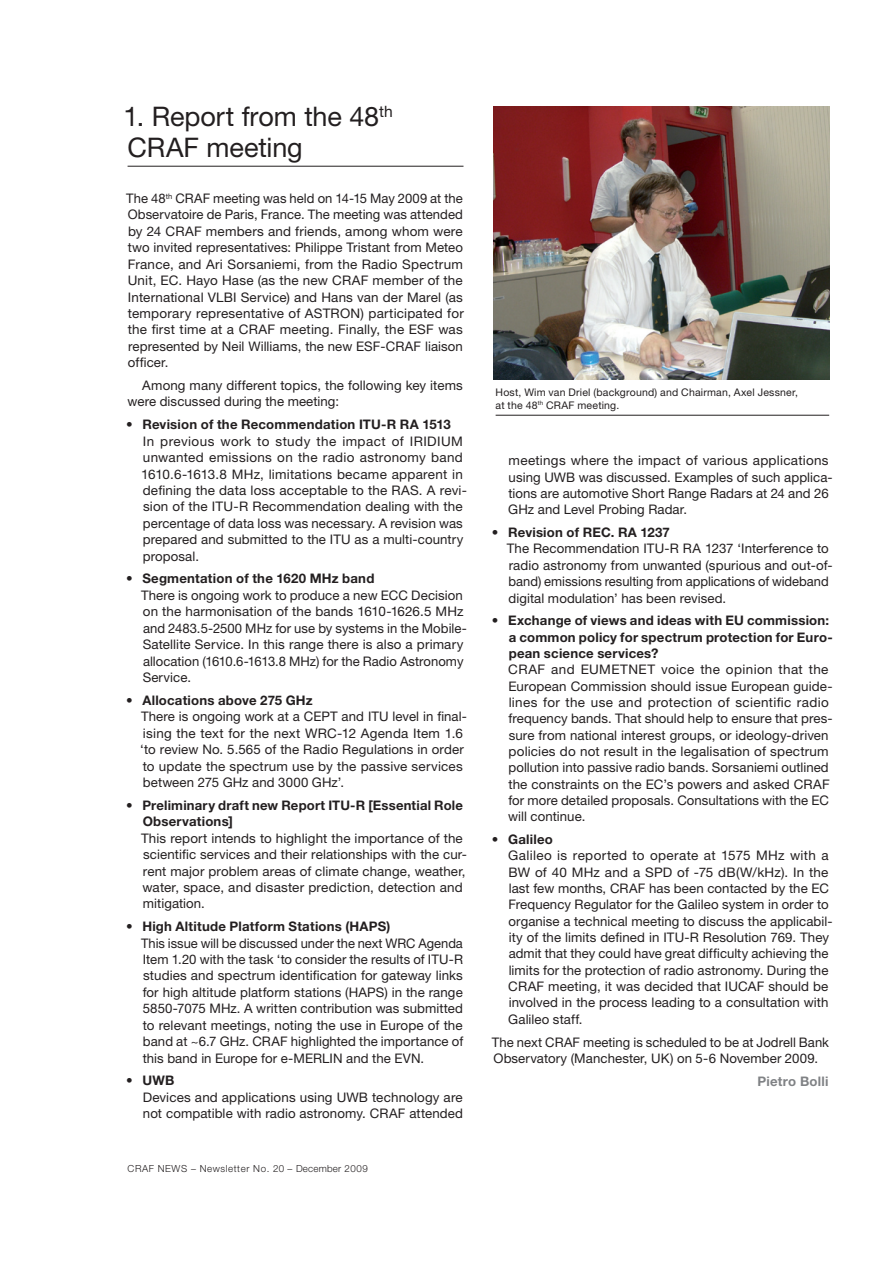
<style>
.page{position:relative;width:893px;height:1263px;background:#fff}
.page>*{position:absolute;margin:0;border:0;box-sizing:border-box;transform-origin:0 0}
.t1{font:27px/31.8px "Helvetica Neue LT Std";letter-spacing:-.005em;color:#231f20}
.t2{font:13.2px/16.4px "Helvetica Neue LT Std";letter-spacing:.005em;color:#231f20}
.t3{font:700 13.2px/16.4px "Helvetica Neue LT Std";letter-spacing:.015em;color:#231f20}
.t4{font:700 13.2px "Helvetica Neue LT Std";letter-spacing:.02em;color:#808285}
.t5{font:10.5px/12.8px "Helvetica Neue LT Std";letter-spacing:.02em;color:#231f20}
.t6{font:300 9.75px "Helvetica Neue LT Std";letter-spacing:.06em;color:#231f20}
.s1{font-weight:400}
</style>
<div class="page">
<hr style="left:128px;top:166px;width:335px;height:1px;background:#231f20">
<img style="left:493px;top:106px;width:336px;height:273px">
<hr style="left:496px;top:415px;width:333px;height:1px;background:#231f20">
<h1 class="t1" style="left:124px;top:100px;width:271px">1. Report from the 48<sup>th<br></sup>CRAF meeting</h1>
<p class="t2" style="left:126px;top:190px;width:339px;text-align:justify">The 48<sup>th</sup> CRAF meeting was held on 14-15 May 2009 at the Observatoire de Paris, France. The meeting was attended by 24 CRAF members and friends, among whom were two invited representatives: Philippe Tristant from Meteo France, and Ari Sorsaniemi, from the Radio Spectrum Unit, EC. Hayo Hase (as the new CRAF member of the International VLBI Service) and Hans van der Marel (as temporary representative of ASTRON) participated for the first time at a CRAF meeting. Finally, the ESF was represented by Neil Williams, the new ESF-CRAF liaison officer.</p>
<p class="t2" style="left:128px;top:377px;width:337px;text-indent:15px">Among many different topics, the following key items were discussed during the meeting:</p>
<p class="t3" style="left:126px;top:416px;width:326px">• Revision of the Recommendation ITU-R RA 1513</p>
<p class="t2" style="left:141px;top:432px;width:327px">In previous work to study the impact of IRIDIUM unwanted emissions on the radio astronomy band 1610.6-1613.8 MHz, limitations became apparent in defining the data loss acceptable to the RAS. A revi&shy;sion of the ITU-R Recommendation dealing with the percentage of data loss was necessary. A revision was prepared and submitted to the ITU as a multi-country proposal.</p>
<p class="t3" style="left:126px;top:570px;width:250px">• Segmentation of the 1620 MHz band</p>
<p class="t2" style="left:141px;top:587px;width:327px">There is ongoing work to produce a new ECC Decision on the harmonisation of the bands 1610-1626.5 MHz and 2483.5-2500 MHz for use by systems in the Mobile-Satellite Service. In this range there is also a primary allocation (1610.6-1613.8 MHz) for the Radio Astronomy Service.</p>
<p class="t3" style="left:126px;top:692px;width:188px">• Allocations above 275 GHz</p>
<p class="t2" style="left:140px;top:708px;width:328px">There is ongoing work at a CEPT and ITU level in final&shy;ising the text for the next WRC-12 Agenda Item 1.6 ‘to review No. 5.565 of the Radio Regulations in order to update the spectrum use by the passive services between 275 GHz and 3000 GHz’.</p>
<p class="t3" style="left:143px;top:796px;width:322px;text-indent:-16px">• Preliminary draft new Report ITU-R [Essential Role<br>Observations]</p>
<p class="t2" style="left:141px;top:829px;width:327px">This report intends to highlight the importance of the scientific services and their relationships with the cur&shy;rent major problem areas of climate change, weather, water, space, and disaster prediction, detection and mitigation.</p>
<p class="t3" style="left:126px;top:918px;width:266px">• High Altitude Platform Stations (HAPS)</p>
<p class="t2" style="left:141px;top:934px;width:324px;text-align:justify">This issue will be discussed under the next WRC Agenda Item 1.20 with the task ‘to consider the results of ITU-R studies and spectrum identification for gateway links for high altitude platform stations (HAPS) in the range 5850-7075 MHz. A written contribution was submitted to relevant meetings, noting the use in Europe of the band at ~6.7 GHz. CRAF highlighted the importance of this band in Europe for e-MERLIN and the EVN.</p>
<p class="t3" style="left:126px;top:1072px;width:50px">• UWB</p>
<p class="t2" style="left:143px;top:1089px;width:322px">Devices and applications using UWB technology are not compatible with radio astronomy. CRAF attended</p>
<p class="t6" style="left:128px;top:1163px;width:242px">CRAF NEWS – Newsletter No. 20 – December 2009</p>
<p class="t5" style="left:496px;top:386px;width:304px">Host, Wim van Driel (background) and Chairman, Axel Jessner, at the 48<sup>th</sup> CRAF meeting.</p>
<p class="t2" style="left:508px;top:452px;width:326px">meetings where the impact of various applications using UWB was discussed. Examples of such applica&shy;tions are automotive Short Range Radars at 24 and 26<br>GHz and Level Probing Radar.</p>
<p class="t3" style="left:492px;top:524px;width:179px">• Revision of REC. RA 1237</p>
<p class="t2" style="left:507px;top:540px;width:327px">The Recommendation ITU-R RA 1237 ‘Interference to radio astronomy from unwanted (spurious and out-of&shy;band) emissions resulting from applications of wideband digital modulation’ has been revised.</p>
<p class="t3" style="left:509px;top:612px;width:325px;text-indent:-17px"><span class="s1">•</span> Exchange of views and ideas with EU commission: a common policy for spectrum protection for Euro&shy;pean science services?</p>
<p class="t2" style="left:508px;top:661px;width:326px">CRAF and EUMETNET voice the opinion that the European Commission should issue European guide&shy;lines for the use and protection of scientific radio frequency bands. That should help to ensure that pres&shy;sure from national interest groups, or ideology-driven policies do not result in the legalisation of spectrum pollution into passive radio bands. Sorsaniemi outlined the constraints on the EC’s powers and asked CRAF for more detailed proposals. Consultations with the EC will continue.</p>
<p class="t3" style="left:492px;top:831px;width:62px">• Galileo</p>
<p class="t2" style="left:508px;top:847px;width:326px">Galileo is reported to operate at 1575 MHz with a BW of 40 MHz and a SPD of -75 dB(W/kHz). In the last few months, CRAF has been contacted by the EC Frequency Regulator for the Galileo system in order to organise a technical meeting to discuss the applicabil&shy;ity of the limits defined in ITU-R Resolution 769. They admit that they could have great difficulty achieving the limits for the protection of radio astronomy. During the CRAF meeting, it was decided that IUCAF should be involved in the process leading to a consultation with Galileo staff.</p>
<p class="t2" style="left:492px;top:1033px;width:339px">The next CRAF meeting is scheduled to be at Jodrell Bank<br>Observatory (Manchester, UK) on 5-6 November 2009.</p>
<p class="t4" style="left:757px;top:1073px;width:72px">Pietro Bolli</p>
</div>
